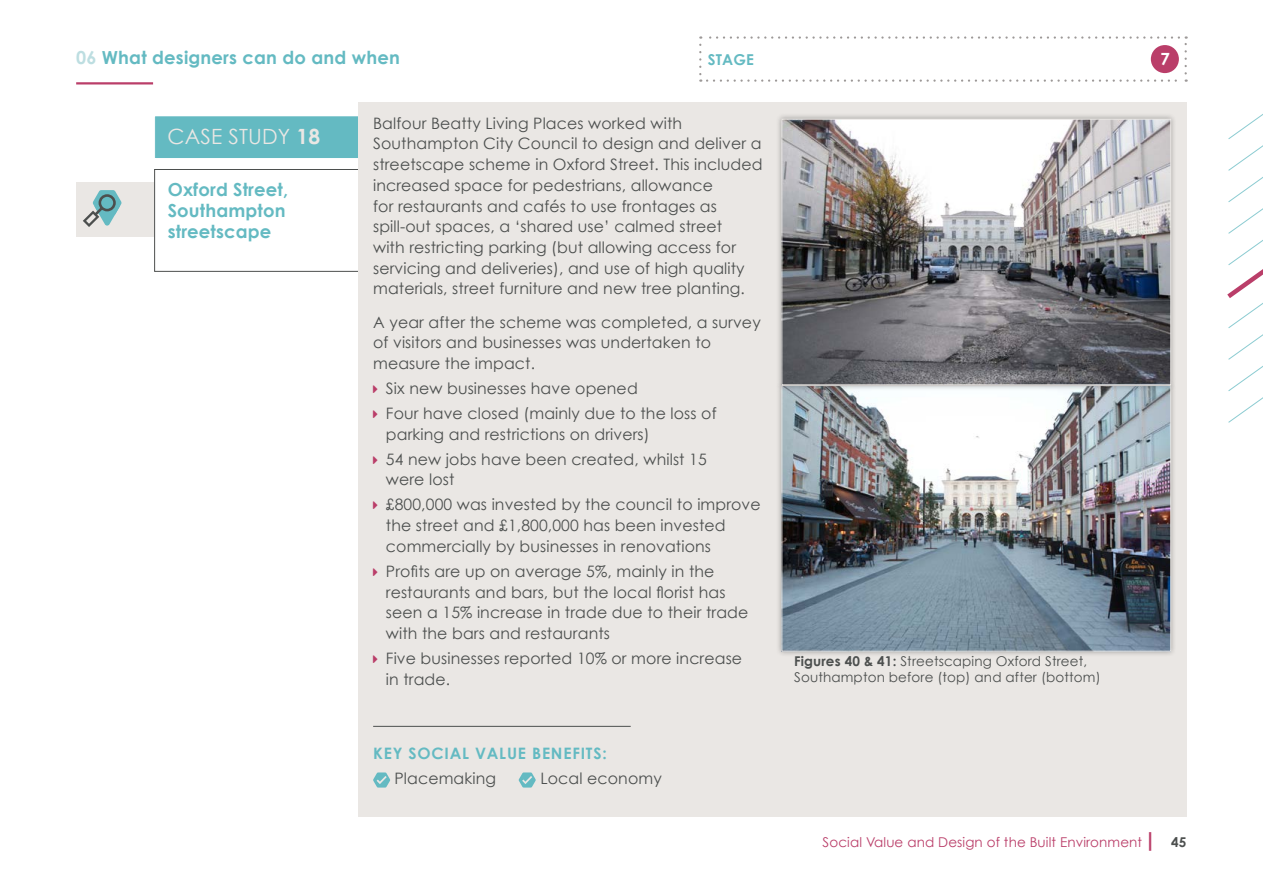
<style>
.page{position:relative;width:1263px;height:893px;background:#fff}
.page>*{position:absolute;margin:0;border:0;box-sizing:border-box;transform-origin:0 0}
.t1{font:21px "Century Gothic";letter-spacing:.01em;color:#eae7e4}
.t2{font:700 18px/20.7px "Century Gothic";letter-spacing:.01em;color:#64bac2}
.t3{font:700 16.8px "Century Gothic";color:#fff}
.t4{font:15.75px/20.7px "Century Gothic";letter-spacing:.01em;color:#4c4f4e}
.t5{font:700 15.75px "Century Gothic";letter-spacing:.05em;color:#64bac2}
.t6{font:700 15px "Century Gothic";letter-spacing:.01em;color:#64bac2}
.t7{font:13.5px/16.2px "Century Gothic";letter-spacing:.01em;color:#4c4f4e}
.t8{font:13.5px "Century Gothic";letter-spacing:.01em;color:#ba3e69}
.t9{font:700 13.5px "Century Gothic";color:#4c4f4e}
.s1{color:#bddee1}
.s2{font-weight:700}
.s3{font-weight:700;font-size:20.25px}
</style>
<div class="page">
<hr style="left:76px;top:82px;width:77px;height:2px;background:#ba3e69">
<svg style="left:1227px;top:114px;width:36px;height:309px"></svg>
<svg style="left:699px;top:36px;width:488px;height:46px"></svg>
<div style="left:1151px;top:45px;width:28px;height:28px;background:#ba3e69;border-radius:50%"></div>
<div style="left:76px;top:183px;width:88px;height:54px;background:#eae7e4"></div>
<svg style="left:83px;top:190px;width:39px;height:37px"></svg>
<div style="left:155px;top:169px;width:208px;height:102px;background:#fff"></div>
<div style="left:154px;top:169px;width:210px;height:103px;border:1px solid #4c4f4e"></div>
<div style="left:155px;top:116px;width:208px;height:43px;background:#64bac2"></div>
<div style="left:154px;top:116px;width:209px;height:43px;border:1px solid #fff"></div>
<div style="left:358px;top:102px;width:828px;height:714px;background:#eae7e4"></div>
<hr style="left:373px;top:726px;width:258px;height:1px;background:#4c4f4e">
<svg style="left:373px;top:772px;width:17px;height:16px"></svg>
<svg style="left:519px;top:772px;width:17px;height:16px"></svg>
<div style="left:776px;top:380px;width:400px;height:277px;background:#000;opacity:.3"></div>
<img style="left:783px;top:391px;width:386px;height:259px">
<div style="left:776px;top:113px;width:400px;height:278px;background:#000;opacity:.3"></div>
<div style="left:781px;top:119px;width:390px;height:266px;border:1px solid #eae7e4"></div>
<p class="t2" style="left:76px;top:47px;width:325px"><span class="s1">06</span> What designers can do and when</p>
<p class="t6" style="left:708px;top:50px;width:48px">STAGE</p>
<p class="t3" style="left:1160px;top:49px;width:11px">7</p>
<h1 class="t1" style="left:182px;top:123px;width:142px">CASE STUDY <span class="s2">4</span></h1>
<p class="t2" style="left:168px;top:179px;width:122px">Oxford Street,<br>Southampton streetscape</p>
<h1 class="t1" style="left:168px;top:124px;width:154px">CASE STUDY <span class="s2">18</span></h1>
<p class="t4" style="left:373px;top:112px;width:391px">Balfour Beatty Living Places worked with Southampton City Council to design and deliver a streetscape scheme in Oxford Street. This included increased space for pedestrians, allowance<br>for restaurants and cafés to use frontages as spill-out spaces, a ‘shared use’ calmed street<br>with restricting parking (but allowing access for servicing and deliveries), and use of high quality materials, street furniture and new tree planting.</p>
<p class="t4" style="left:373px;top:311px;width:389px">A year after the scheme was completed, a survey of visitors and businesses was undertaken to measure the impact.</p>
<p class="t4" style="left:386px;top:376px;width:332px;line-height:24.9px">Six new businesses have opened<br>Four have closed (mainly due to the loss of</p>
<p class="t4" style="left:386px;top:421px;width:322px;line-height:24.9px">parking and restrictions on drivers)<br>54 new jobs have been created, whilst 15</p>
<p class="t4" style="left:386px;top:467px;width:376px;line-height:24.9px">were lost<br>£800,000 was invested by the council to improve</p>
<p class="t4" style="left:386px;top:515px;width:341px">the street and £1,800,000 has been invested commercially by businesses in renovations</p>
<p class="t4" style="left:386px;top:560px;width:364px">Profits are up on average 5%, mainly in the restaurants and bars, but the local florist has seen a 15% increase in trade due to their trade with the bars and restaurants</p>
<p class="t4" style="left:386px;top:648px;width:358px">Five businesses reported 10% or more increase in trade.</p>
<p class="t5" style="left:373px;top:744px;width:235px">KEY SOCIAL VALUE BENEFITS:</p>
<p class="t4" style="left:394px;top:768px;width:103px">Placemaking</p>
<p class="t4" style="left:540px;top:768px;width:123px">Local economy</p>
<p class="t7" style="left:794px;top:653px;width:308px"><span class="s2">Figures 40 &amp; 41:</span> Streetscaping Oxford Street,<br>Southampton before (top) and after (bottom)</p>
<p class="t8" style="left:822px;top:833px;width:337px">Social Value and Design of the Built Environment<span class="s3">|</span></p>
<p class="t9" style="left:1171px;top:834px;width:17px">45</p>
</div>
